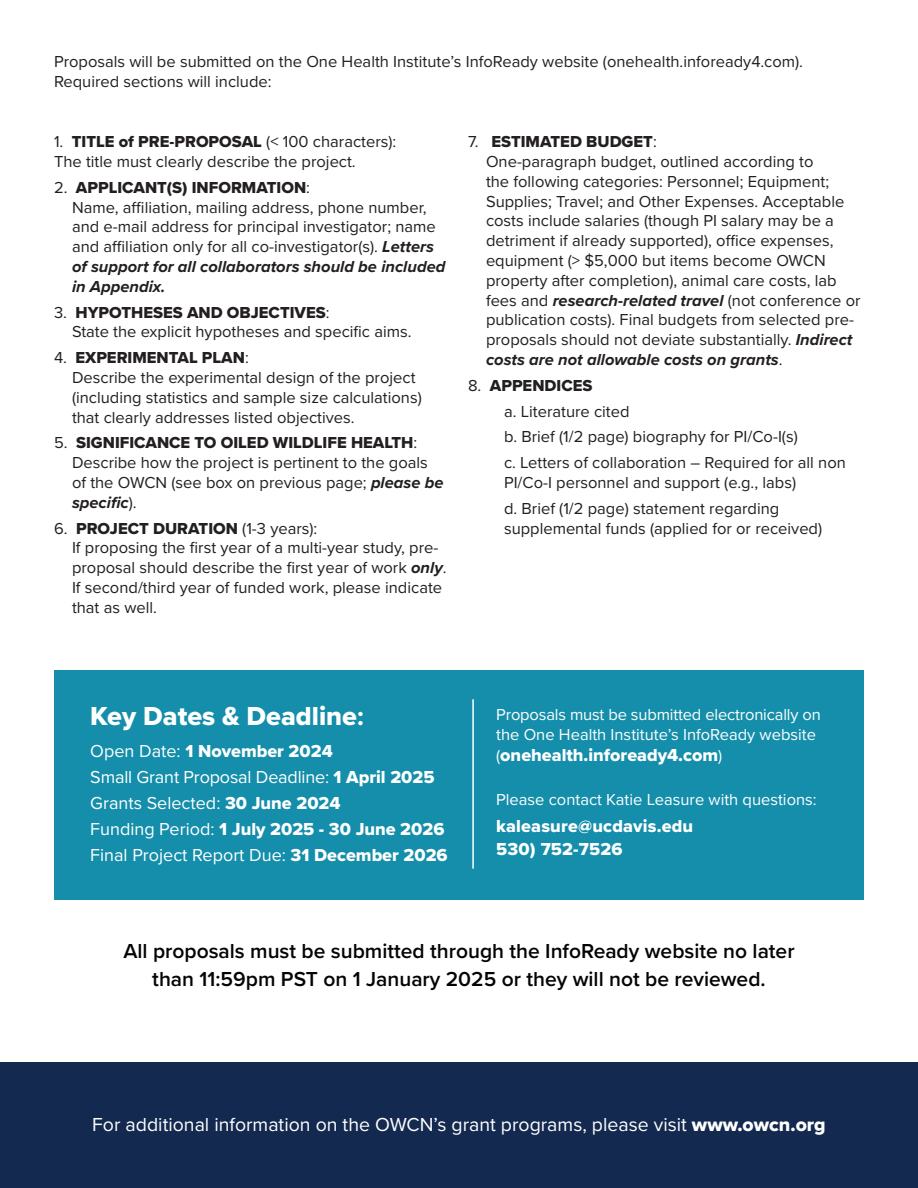
<style>
.page{position:relative;width:918px;height:1188px;background:#fff}
.page>*{position:absolute;margin:0;border:0;box-sizing:border-box;transform-origin:0 0}
.t1{font:27px "Proxima Nova Extrabld";color:#fff}
.t2{font:600 21px/28.5px "Proxima Nova";color:#040503;text-align:center}
.t3{font:19.5px "Proxima Nova";color:#fff}
.t4{font:18px "Proxima Nova Extrabld";color:#fff}
.t5{font:18px "Proxima Nova";color:#fff}
.t6{font:16.5px/19.8px "Proxima Nova";color:#231f20}
.t7{font:16.5px "Proxima Nova Extrabld";color:#231f20}
.t8{font:16.5px/19.8px "Proxima Nova";color:#fff}
.s1{font-family:"Proxima Nova Extrabld"}
.s2{font-family:"Proxima Nova"}
.s3{font-weight:700;font-style:italic}
.s4{font-family:"Proxima Nova";font-weight:700}
.s5{font-family:"Proxima Nova";font-size:16.5px}
</style>
<div class="page">
<div style="left:54px;top:670px;width:810px;height:230px;background:#148eaa"></div>
<div style="left:0;top:1062px;width:918px;height:126px;background:#13294f"></div>
<hr style="left:472px;top:699px;width:2px;height:170px;background:#fff">
<p class="t6" style="left:54px;top:51px;width:751px">Proposals will be submitted on the One Health Institute’s InfoReady website (onehealth.infoready4.com).</p>
<p class="t6" style="left:54px;top:71px;width:219px">Required sections will include:</p>
<p class="t6" style="left:54px;top:131px;width:344px">1. <span class="s1">TITLE of PRE-PROPOSAL</span> (&lt; 100 characters):</p>
<p class="t6" style="left:54px;top:151px;width:303px">The title must clearly describe the project.</p>
<p class="t7" style="left:54px;top:175px;width:258px"><span class="s2">2.</span> APPLICANT(S) INFORMATION<span class="s2">:</span></p>
<p class="t6" style="left:72px;top:196px;width:375px">Name, affiliation, mailing address, phone number, and e-mail address for principal investigator; name and affiliation only for all co-investigator(s). <span class="s3">Letters of support for all collaborators should be included in Appendix.</span></p>
<p class="t7" style="left:54px;top:300px;width:277px"><span class="s2">3.</span> HYPOTHESES AND OBJECTIVES<span class="s2">:</span></p>
<p class="t6" style="left:72px;top:321px;width:341px">State the explicit hypotheses and specific aims.</p>
<p class="t7" style="left:54px;top:345px;width:196px"><span class="s2">4.</span> EXPERIMENTAL PLAN<span class="s2">:</span></p>
<p class="t6" style="left:72px;top:367px;width:351px">Describe the experimental design of the project (including statistics and sample size calculations) that clearly addresses listed objectives.</p>
<p class="t7" style="left:54px;top:431px;width:365px"><span class="s2">5.</span> SIGNIFICANCE TO OILED WILDLIFE HEALTH<span class="s2">:</span></p>
<p class="t6" style="left:72px;top:452px;width:373px">Describe how the project is pertinent to the goals of the OWCN (see box on previous page; <span class="s3">please be specific</span>).</p>
<p class="t7" style="left:54px;top:516px;width:265px"><span class="s2">6.</span> PROJECT DURATION <span class="s2">(1-3 years):</span></p>
<p class="t6" style="left:72px;top:537px;width:376px">If proposing the first year of a multi-year study, pre&shy;proposal should describe the first year of work <span class="s3">only</span>.<br>If second/third year of funded work, please indicate that as well.</p>
<p class="t7" style="left:468px;top:129px;width:190px"><span class="s2">7.</span> ESTIMATED BUDGET<span class="s2">:</span></p>
<p class="t6" style="left:486px;top:151px;width:376px">One-paragraph budget, outlined according to<br>the following categories: Personnel; Equipment; Supplies; Travel; and Other Expenses. Acceptable costs include salaries (though PI salary may be a detriment if already supported), office expenses, equipment (&gt; $5,000 but items become OWCN property after completion), animal care costs, lab fees and <span class="s3">research-related travel</span> (not conference or publication costs). Final budgets from selected pre&shy;proposals should not deviate substantially. <span class="s3">Indirect costs are not allowable costs on grants</span>.</p>
<p class="t7" style="left:468px;top:373px;width:126px"><span class="s2">8.</span> APPENDICES</p>
<p class="t6" style="left:504px;top:400px;width:127px">a. Literature cited</p>
<p class="t6" style="left:504px;top:426px;width:295px">b. Brief (1/2 page) biography for PI/Co-I(s)</p>
<p class="t6" style="left:504px;top:452px;width:343px">c. Letters of collaboration – Required for all non<br>PI/Co-I personnel and support (e.g., labs)</p>
<p class="t6" style="left:504px;top:498px;width:320px">d. Brief (1/2 page) statement regarding supplemental funds (applied for or received)</p>
<p class="t1" style="left:90px;top:696px;width:275px">Key Dates &amp; Deadline<span class="s4">:</span></p>
<p class="t8" style="left:496px;top:704px;width:326px">Proposals must be submitted electronically on the One Health Institute’s InfoReady website</p>
<p class="t4" style="left:496px;top:742px;width:228px"><span class="s5">(</span>onehealth.infoready4.com<span class="s5">)</span></p>
<p class="t8" style="left:496px;top:789px;width:322px">Please contact Katie Leasure with questions:</p>
<p class="t4" style="left:496px;top:812px;width:199px">kaleasure@ucdavis.edu</p>
<p class="t4" style="left:496px;top:835px;width:128px">530) 752-7526</p>
<p class="t4" style="left:90px;top:737px;width:244px"><span class="s2">Open Date:</span> 1 November 2024</p>
<p class="t5" style="left:90px;top:764px;width:346px">Small Grant Proposal Deadline: <span class="s1">1 April 2025</span></p>
<p class="t5" style="left:90px;top:790px;width:252px">Grants Selected: <span class="s1">30 June 2024</span></p>
<p class="t4" style="left:90px;top:816px;width:356px"><span class="s2">Funding Period:</span> 1 July 2025 - 30 June 2026</p>
<p class="t5" style="left:90px;top:842px;width:359px">Final Project Report Due: <span class="s1">31 December 2026</span></p>
<p class="t2" style="left:123px;top:936px;width:673px">All proposals must be submitted through the InfoReady website no later than 11:59pm PST on 1 January 2025 or they will not be reviewed.</p>
<p class="t3" style="left:92px;top:1110px;width:735px">For additional information on the OWCN’s grant programs, please visit <span class="s1">www.owcn.org</span></p>
</div>
